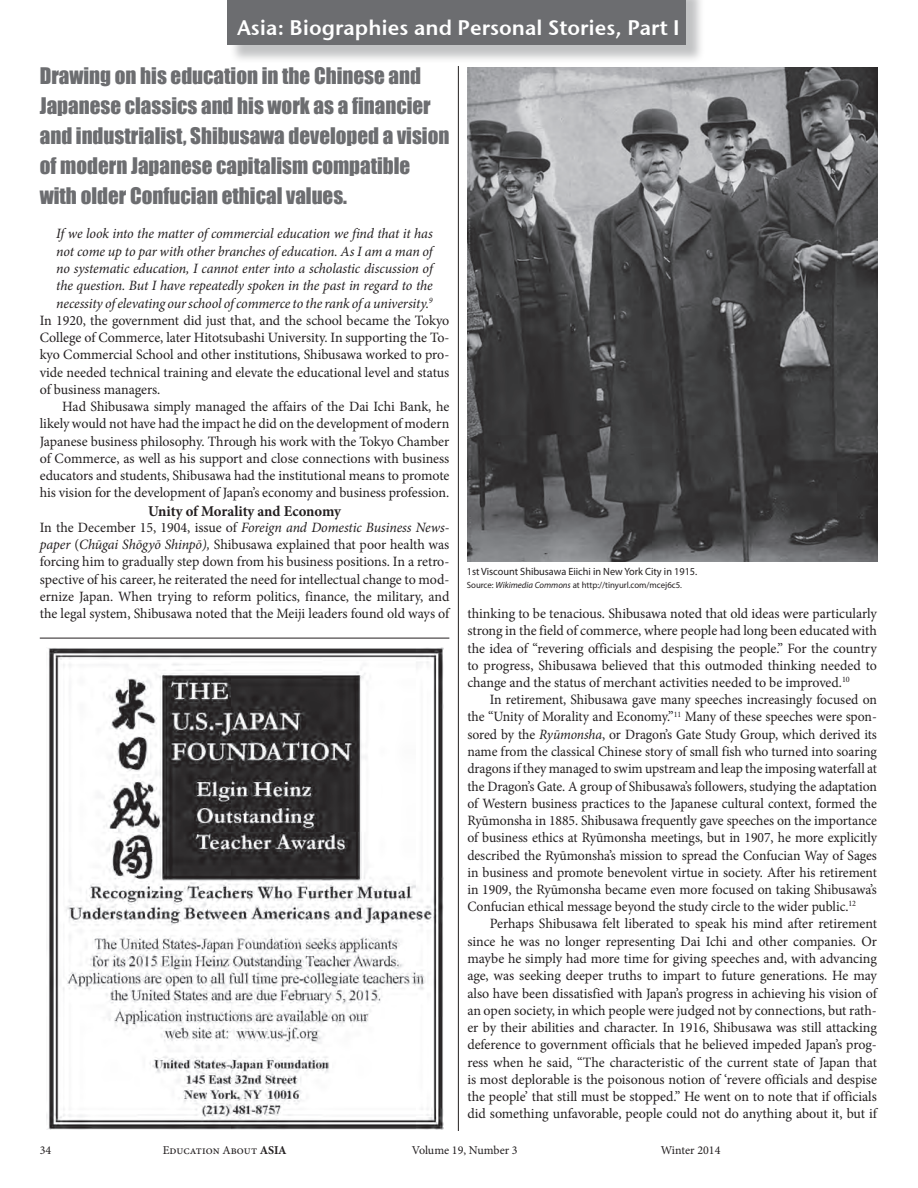
<style>
.page{position:relative;width:918px;height:1188px;background:#fff}
.page>*{position:absolute;margin:0;border:0;box-sizing:border-box;transform-origin:0 0}
.t1{font:21px/30px "Impact";color:#6c6d70}
.t2{font:21px "Stone Sans Sem ITCTT Semi";color:#fff}
.Text_SubHead{font:700 15px "Minion Pro";letter-spacing:-.005em;color:#231f20}
.Body{font:14.25px/17.2px "Minion Pro";letter-spacing:-.005em;color:#231f20;text-align:justify}
.Body-2{font:14.25px/17.2px "Minion Pro";letter-spacing:-.005em;color:#231f20;text-align:justify;scale:.96 1}
._1st_P_after_Subhead{font:14.25px/17.2px "Minion Pro";letter-spacing:-.01em;color:#231f20;text-align:justify}
.Quote_in_text{font:italic 14.25px/17.2px "Minion Pro";letter-spacing:-.01em;color:#231f20;text-align:justify}
.t3{font:12px "Minion Pro";color:#231f20}
.Captions{font:10.5px "Myriad Pro";color:#231f20}
.Captions-2{font:9px "Myriad Pro";color:#231f20}
.s1{font-style:italic}
.s2{font-weight:700}
</style>
<div class="page">
<hr style="left:458px;top:66px;width:1px;height:1065px;background:#231f20">
<div style="left:229px;top:0;width:476px;height:63px;background:#808285;opacity:.48"></div>
<div style="left:227px;top:0;width:459px;height:45px;background:#6c6d70"></div>
<img style="left:468px;top:67px;width:410px;height:494px">
<img style="left:47px;top:648px;width:397px;height:482px">
<hr style="left:40px;top:638px;width:409px;height:1px;background:#231f20">
<h1 class="t2" style="left:237px;top:10px;width:444px">Asia: Biographies and Personal Stories, Part I</h1>
<p class="t1" style="left:40px;top:61px;width:411px">Drawing on his education in the Chinese and Japanese classics and his work as a financier and industrialist, Shibusawa developed a vision of modern Japanese capitalism compatible with older Confucian ethical values.</p>
<p class="Quote_in_text" style="left:56px;top:225px;width:378px">If we look into the matter of commercial education we find that it has not come up to par with other branches of education. As I am a man of no systematic education, I cannot enter into a scholastic discussion of the question. But I have repeatedly spoken in the past in regard to the necessity of elevating our school of commerce to the rank of a university.<sup>9</sup></p>
<p class="Body" style="left:40px;top:312px;width:411px">In 1920, the government did just that, and the school became the Tokyo College of Commerce, later Hitotsubashi University. In supporting the To&shy;kyo Commercial School and other institutions, Shibusawa worked to pro&shy;vide needed technical training and elevate the educational level and status of business managers.</p>
<p class="Body" style="left:40px;top:398px;width:411px;text-indent:22px">Had Shibusawa simply managed the affairs of the Dai Ichi Bank, he likely would not have had the impact he did on the development of modern Japanese business philosophy. Through his work with the Tokyo Chamber of Commerce, as well as his support and close connections with business educators and students, Shibusawa had the institutional means to promote his vision for the development of Japan’s economy and business profession.</p>
<p class="Text_SubHead" style="left:148px;top:501px;width:195px">Unity of Morality and Economy</p>
<p class="_1st_P_after_Subhead" style="left:40px;top:519px;width:411px">In the December 15, 1904, issue of <span class="s1">Foreign and Domestic Business News&shy;paper</span> (<span class="s1">Chūgai Shōgyō Shinpō),</span> Shibusawa explained that poor health was forcing him to gradually step down from his business positions. In a retro&shy;spective of his career, he reiterated the need for intellectual change to mod&shy;ernize Japan. When trying to reform politics, finance, the military, and the legal system, Shibusawa noted that the Meiji leaders found old ways of</p>
<p class="Captions" style="left:467px;top:565px;width:232px">1st Viscount Shibusawa Eiichi in New York City in 1915.</p>
<p class="Captions-2" style="left:467px;top:580px;width:217px">Source: <span class="s1">Wikimedia Commons</span> at http://tinyurl.com/mcej6c5.</p>
<p class="_1st_P_after_Subhead" style="left:467px;top:605px;width:411px">thinking to be tenacious. Shibusawa noted that old ideas were particularly strong in the field of commerce, where people had long been educated with the idea of “revering officials and despising the people.” For the country to progress, Shibusawa believed that this outmoded thinking needed to change and the status of merchant activities needed to be improved.<sup>10</sup></p>
<p class="Body-2" style="left:467px;top:691px;width:428px;text-indent:23px">In retirement, Shibusawa gave many speeches increasingly focused on the “Unity of Morality and Economy.”<sup>11</sup> Many of these speeches were spon&shy;sored by the <span class="s1">Ryūmonsha</span>, or Dragon’s Gate Study Group, which derived its name from the classical Chinese story of small fish who turned into soaring dragons if they managed to swim upstream and leap the imposing waterfall at the Dragon’s Gate. A group of Shibusawa’s followers, studying the adaptation of Western business practices to the Japanese cultural context, formed the Ryūmonsha in 1885. Shibusawa frequently gave speeches on the importance of business ethics at Ryūmonsha meetings, but in 1907, he more explicitly described the Ryūmonsha’s mission to spread the Confucian Way of Sages in business and promote benevolent virtue in society. After his retirement in 1909, the Ryūmonsha became even more focused on taking Shibusawa’s Confucian ethical message beyond the study circle to the wider public.<sup>12</sup></p>
<p class="Body" style="left:467px;top:915px;width:411px;text-indent:22px">Perhaps Shibusawa felt liberated to speak his mind after retirement since he was no longer representing Dai Ichi and other companies. Or maybe he simply had more time for giving speeches and, with advancing age, was seeking deeper truths to impart to future generations. He may also have been dissatisfied with Japan’s progress in achieving his vision of an open society, in which people were judged not by connections, but rath&shy;er by their abilities and character. In 1916, Shibusawa was still attacking deference to government officials that he believed impeded Japan’s prog&shy;ress when he said, “The characteristic of the current state of Japan that is most deplorable is the poisonous notion of ‘revere officials and despise the people’ that still must be stopped.” He went on to note that if officials did something unfavorable, people could not do anything about it, but if</p>
<p class="t3" style="left:40px;top:1142px;width:13px">34</p>
<p class="t3" style="left:163px;top:1142px;width:125px">Education About <span class="s2">ASIA</span></p>
<p class="t3" style="left:412px;top:1142px;width:107px">Volume 19, Number 3</p>
<p class="t3" style="left:661px;top:1142px;width:61px">Winter 2014</p>
</div>
